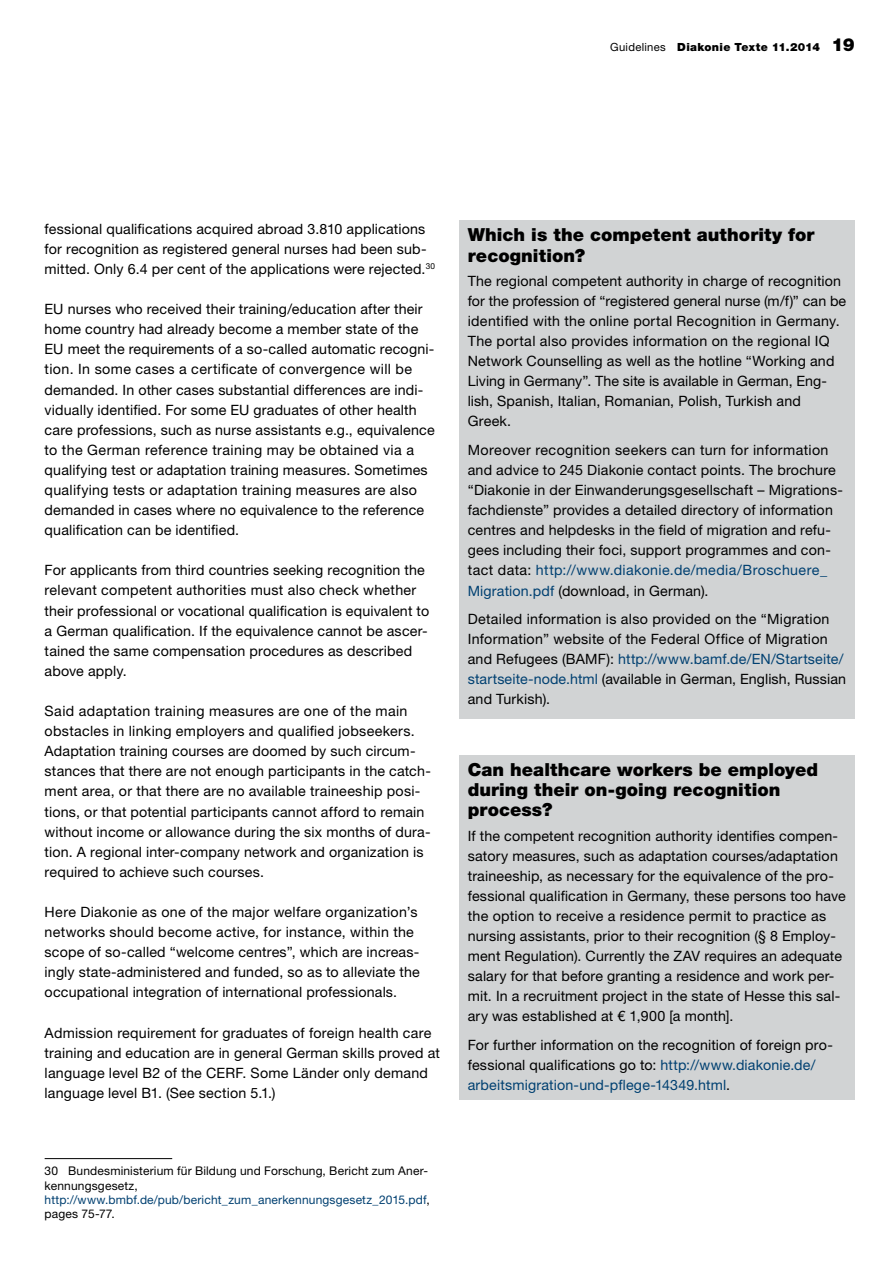
<style>
.page{position:relative;width:893px;height:1263px;background:#fff}
.page>*{position:absolute;margin:0;border:0;box-sizing:border-box;transform-origin:0 0}
.t1{font:900 18px/20.1px "Helvetica Neue LT Std";color:#000}
.t2{font:14.25px/20.1px "Helvetica Neue LT Std";letter-spacing:.015em;color:#000}
.t3{font:12px/14.4px "Helvetica Neue LT Std";letter-spacing:.015em;color:#000}
.t4{font:900 11.25px "Helvetica Neue LT Std";letter-spacing:.03em;color:#000}
.s1{font-weight:400}
.s2{font-size:18px}
.s3{color:#004071}
</style>
<div class="page">
<hr style="left:45px;top:1158px;width:127px;height:1px;background:#000">
<div style="left:459px;top:220px;width:396px;height:499px;background:#d1d3d4"></div>
<div style="left:459px;top:755px;width:396px;height:345px;background:#d1d3d4"></div>
<p class="t4" style="left:610px;top:40px;width:246px"><span class="s1">Guidelines</span> Diakonie Texte 11.2014 <span class="s2">19</span></p>
<p class="t2" style="left:45px;top:218px;width:392px">fessional qualifications acquired abroad 3.810 applications for recognition as registered general nurses had been sub&shy;mitted. Only 6.4 per cent of the applications were rejected.<sup>30</sup></p>
<p class="t2" style="left:45px;top:299px;width:391px">EU nurses who received their training/education after their home country had already become a member state of the EU meet the requirements of a so-called automatic recogni&shy;tion. In some cases a certificate of convergence will be demanded. In other cases substantial differences are indi&shy;vidually identified. For some EU graduates of other health care professions, such as nurse assistants e.g., equivalence to the German reference training may be obtained via a qualifying test or adaptation training measures. Sometimes qualifying tests or adaptation training measures are also demanded in cases where no equivalence to the reference qualification can be identified.</p>
<p class="t2" style="left:45px;top:560px;width:386px">For applicants from third countries seeking recognition the relevant competent authorities must also check whether their professional or vocational qualification is equivalent to a German qualification. If the equivalence cannot be ascer&shy;tained the same compensation procedures as described above apply.</p>
<p class="t2" style="left:45px;top:701px;width:388px">Said adaptation training measures are one of the main obstacles in linking employers and qualified jobseekers.<br>Adaptation training courses are doomed by such circum&shy;stances that there are not enough participants in the catch&shy;ment area, or that there are no available traineeship posi&shy;tions, or that potential participants cannot afford to remain without income or allowance during the six months of dura&shy;tion. A regional inter-company network and organization is required to achieve such courses.</p>
<p class="t2" style="left:45px;top:902px;width:377px">Here Diakonie as one of the major welfare organization’s networks should become active, for instance, within the scope of so-called “welcome centres”, which are increas&shy;ingly state-administered and funded, so as to alleviate the occupational integration of international professionals.</p>
<p class="t2" style="left:45px;top:1022px;width:397px">Admission requirement for graduates of foreign health care training and education are in general German skills proved at language level B2 of the CERF. Some Länder only demand language level B1. (See section 5.1.)</p>
<p class="t3" style="left:45px;top:1163px;width:387px">30 Bundesministerium für Bildung und Forschung, Bericht zum Aner&shy;kennungsgesetz, <span class="s3">http://www.bmbf.de/pub/bericht_zum_anerkennungsgesetz_2015.pdf</span>, pages 75-77.</p>
<p class="t1" style="left:468px;top:225px;width:348px">Which is the competent authority for recognition?</p>
<p class="t2" style="left:468px;top:271px;width:380px">The regional competent authority in charge of recognition for the profession of “registered general nurse (m/f)” can be identified with the online portal Recognition in Germany.<br>The portal also provides information on the regional IQ Network Counselling as well as the hotline “Working and Living in Germany”. The site is available in German, Eng&shy;lish, Spanish, Italian, Romanian, Polish, Turkish and Greek.</p>
<p class="t2" style="left:468px;top:440px;width:377px">Moreover recognition seekers can turn for information and advice to 245 Diakonie contact points. The brochure “Diakonie in der Einwanderungsgesellschaft – Migrations&shy;fachdienste” provides a detailed directory of information centres and helpdesks in the field of migration and refu&shy;gees including their foci, support programmes and con&shy;tact data: <span class="s3">http://www.diakonie.de/media/Broschuere_ Migration.pdf</span> (download, in German).</p>
<p class="t2" style="left:468px;top:609px;width:380px">Detailed information is also provided on the “Migration Information” website of the Federal Office of Migration and Refugees (BAMF): <span class="s3">http://www.bamf.de/EN/Startseite/ startseite-node.html</span> (available in German, English, Russian and Turkish).</p>
<p class="t1" style="left:468px;top:760px;width:352px">Can healthcare workers be employed during their on-going recognition process?</p>
<p class="t2" style="left:468px;top:825px;width:380px">If the competent recognition authority identifies compen&shy;satory measures, such as adaptation courses/adaptation traineeship, as necessary for the equivalence of the pro&shy;fessional qualification in Germany, these persons too have the option to receive a residence permit to practice as nursing assistants, prior to their recognition (§ 8 Employ&shy;ment Regulation). Currently the ZAV requires an adequate salary for that before granting a residence and work per&shy;mit. In a recruitment project in the state of Hesse this sal&shy;ary was established at € 1,900 [a month].</p>
<p class="t2" style="left:468px;top:1035px;width:367px">For further information on the recognition of foreign pro&shy;fessional qualifications go to: <span class="s3">http://www.diakonie.de/ arbeitsmigration-und-pflege-14349.html</span>.</p>
</div>
